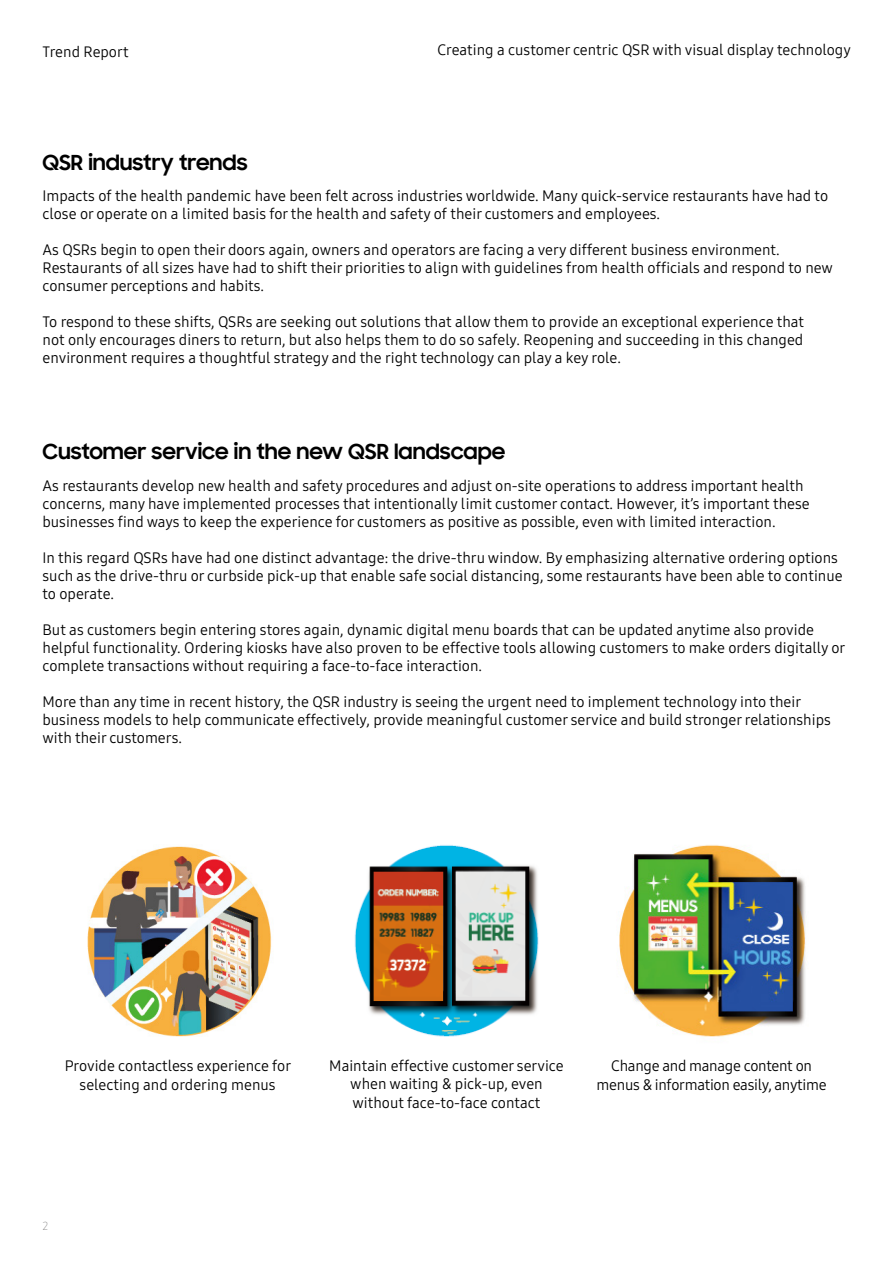
<style>
.page{position:relative;width:893px;height:1263px;background:#fff}
.page>*{position:absolute;margin:0;border:0;box-sizing:border-box;transform-origin:0 0}
.t1{font:700 21px "Samsung Sharp Sans";color:#000}
.t2{font:15px/18px "Samsung One Korean OTF 400";color:#000}
.t3{font:15px "Samsung One 400";color:#000}
.t4{font:15px/19.5px "Samsung One Korean OTF 400";letter-spacing:-.02em;color:#000;text-align:center}
.t5{font:11.25px "Samsung One 200";color:#727171}
</style>
<div class="page">
<img style="left:87px;top:846px;width:185px;height:191px">
<img style="left:354px;top:845px;width:185px;height:192px">
<img style="left:619px;top:845px;width:187px;height:192px">
<p class="t3" style="left:43px;top:41px;width:88px">Trend Report</p>
<p class="t3" style="left:437px;top:40px;width:415px">Creating a customer centric QSR with visual display technology</p>
<h1 class="t1" style="left:43px;top:147px;width:207px">QSR industry trends</h1>
<p class="t2" style="left:43px;top:187px;width:787px">Impacts of the health pandemic have been felt across industries worldwide. Many quick-service restaurants have had to close or operate on a limited basis for the health and safety of their customers and employees.</p>
<p class="t2" style="left:43px;top:241px;width:792px">As QSRs begin to open their doors again, owners and operators are facing a very different business environment.<br>Restaurants of all sizes have had to shift their priorities to align with guidelines from health officials and respond to new consumer perceptions and habits.</p>
<p class="t2" style="left:43px;top:313px;width:763px;text-align:justify">To respond to these shifts, QSRs are seeking out solutions that allow them to provide an exceptional experience that not only encourages diners to return, but also helps them to do so safely. Reopening and succeeding in this changed environment requires a thoughtful strategy and the right technology can play a key role.</p>
<h1 class="t1" style="left:43px;top:436px;width:464px">Customer service in the new QSR landscape</h1>
<p class="t2" style="left:43px;top:476px;width:769px">As restaurants develop new health and safety procedures and adjust on-site operations to address important health concerns, many have implemented processes that intentionally limit customer contact. However, it’s important these businesses find ways to keep the experience for customers as positive as possible, even with limited interaction.</p>
<p class="t2" style="left:43px;top:548px;width:802px">In this regard QSRs have had one distinct advantage: the drive-thru window. By emphasizing alternative ordering options such as the drive-thru or curbside pick-up that enable safe social distancing, some restaurants have been able to continue to operate.</p>
<p class="t2" style="left:43px;top:620px;width:804px">But as customers begin entering stores again, dynamic digital menu boards that can be updated anytime also provide helpful functionality. Ordering kiosks have also proven to be effective tools allowing customers to make orders digitally or complete transactions without requiring a face-to-face interaction.</p>
<p class="t2" style="left:43px;top:692px;width:790px">More than any time in recent history, the QSR industry is seeing the urgent need to implement technology into their business models to help communicate effectively, provide meaningful customer service and build stronger relationships with their customers.</p>
<p class="t2" style="left:65px;top:1055px;width:228px;line-height:19.5px;text-align:center">Provide contactless experience for selecting and ordering menus</p>
<p class="t2" style="left:329px;top:1056px;width:236px;text-align:center">Maintain effective customer service when waiting &amp; pick-up, even</p>
<p class="t2" style="left:352px;top:1094px;width:190px">without face-to-face contact</p>
<p class="t4" style="left:597px;top:1055px;width:232px">Change and manage content on menus &amp; information easily, anytime</p>
<p class="t5" style="left:43px;top:1218px;width:7px">2</p>
</div>
